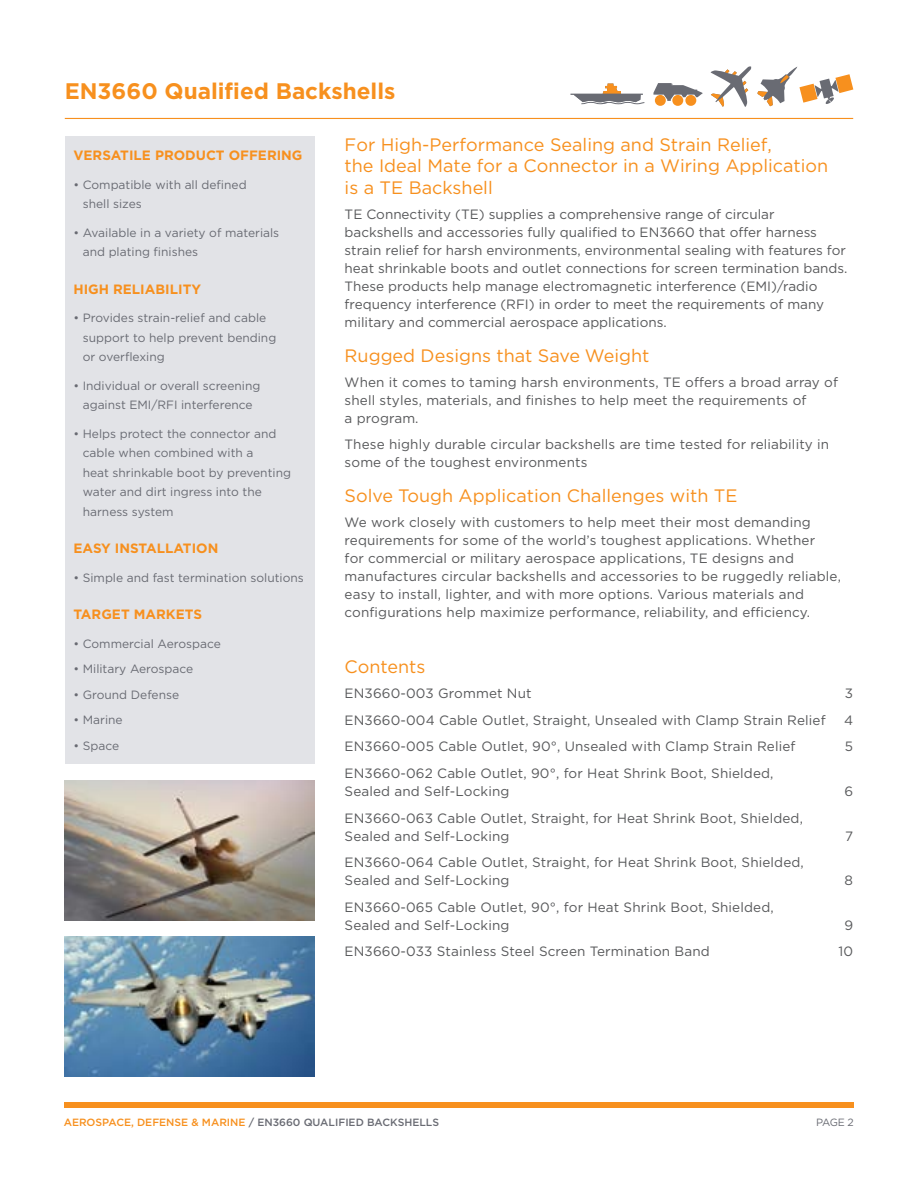
<style>
.page{position:relative;width:918px;height:1188px;background:#fff}
.page>*{position:absolute;margin:0;border:0;box-sizing:border-box;transform-origin:0 0}
.t1{font:700 22.5px "Gotham";color:#f7901e}
.t2{font:18px/21.6px "Gotham";color:#f7901e}
.t3{font:13.5px/18px "Gotham";letter-spacing:.01em;color:#58595b}
.t4{font:700 13.5px "Gotham";color:#f7901e}
.t5{font:12px/19.5px "Gotham";color:#696b73}
.t6{font:500 10.5px "Gotham";color:#696b73}
.t7{font:10.5px "Gotham";color:#696b73}
.s1{color:#f7901e}
</style>
<div class="page">
<hr style="left:65px;top:118px;width:788px;height:1px;background:#f7901e">
<img style="left:65px;top:780px;width:249px;height:140px">
<img style="left:65px;top:936px;width:249px;height:141px">
<div style="left:65px;top:1102px;width:789px;height:6px;background:#f7901e"></div>
<div style="left:65px;top:136px;width:249px;height:628px;background:#e2e3e7"></div>
<svg style="left:711px;top:66px;width:142px;height:41px"></svg>
<div style="left:672px;top:95px;width:11px;height:11px;background:#f7901e;border-radius:50%"></div>
<div style="left:685px;top:95px;width:11px;height:11px;background:#f7901e;border-radius:50%"></div>
<svg style="left:653px;top:83px;width:49px;height:18px"></svg>
<div style="left:655px;top:95px;width:11px;height:11px;background:#f7901e;border-radius:50%"></div>
<svg style="left:570px;top:84px;width:74px;height:20px"></svg>
<h1 class="t1" style="left:65px;top:76px;width:332px">EN3660 Qualified Backshells</h1>
<p class="t4" style="left:73px;top:146px;width:231px">VERSATILE PRODUCT OFFERING</p>
<p class="t5" style="left:83px;top:174px;width:165px;text-indent:-9px">• Compatible with all defined shell sizes</p>
<p class="t5" style="left:83px;top:222px;width:198px;text-indent:-9px">• Available in a variety of materials and plating finishes</p>
<p class="t4" style="left:73px;top:280px;width:129px">HIGH RELIABILITY</p>
<p class="t5" style="left:83px;top:308px;width:195px;text-indent:-9px">• Provides strain-relief and cable support to help prevent bending or overflexing</p>
<p class="t5" style="left:73px;top:375px;width:188px;text-align:center">• Individual or overall screening against EMI/RFI interference</p>
<p class="t5" style="left:83px;top:423px;width:210px;text-indent:-9px">• Helps protect the connector and cable when combined with a<br>heat shrinkable boot by preventing water and dirt ingress into the harness system</p>
<p class="t4" style="left:73px;top:539px;width:146px">EASY INSTALLATION</p>
<p class="t5" style="left:73px;top:567px;width:232px">• Simple and fast termination solutions</p>
<p class="t4" style="left:73px;top:605px;width:130px">TARGET MARKETS</p>
<p class="t5" style="left:73px;top:633px;width:149px">• Commercial Aerospace</p>
<p class="t5" style="left:73px;top:659px;width:121px">• Military Aerospace</p>
<p class="t5" style="left:73px;top:684px;width:107px">• Ground Defense</p>
<p class="t5" style="left:73px;top:710px;width:51px">• Marine</p>
<p class="t5" style="left:73px;top:735px;width:47px">• Space</p>
<h2 class="t2" style="left:345px;top:133px;width:485px">For High-Performance Sealing and Strain Relief,<br>the Ideal Mate for a Connector in a Wiring Application is a TE Backshell</h2>
<p class="t3" style="left:345px;top:205px;width:504px">TE Connectivity (TE) supplies a comprehensive range of circular<br>backshells and accessories fully qualified to EN3660 that offer harness strain relief for harsh environments, environmental sealing with features for heat shrinkable boots and outlet connections for screen termination bands.<br>These products help manage electromagnetic interference (EMI)/radio frequency interference (RFI) in order to meet the requirements of many military and commercial aerospace applications.</p>
<h2 class="t2" style="left:345px;top:344px;width:306px">Rugged Designs that Save Weight</h2>
<p class="t3" style="left:345px;top:373px;width:495px">When it comes to taming harsh environments, TE offers a broad array of shell styles, materials, and finishes to help meet the requirements of<br>a program.</p>
<p class="t3" style="left:345px;top:435px;width:486px">These highly durable circular backshells are time tested for reliability in some of the toughest environments</p>
<h2 class="t2" style="left:345px;top:485px;width:394px">Solve Tough Application Challenges with TE</h2>
<p class="t3" style="left:345px;top:513px;width:498px">We work closely with customers to help meet their most demanding requirements for some of the world’s toughest applications. Whether<br>for commercial or military aerospace applications, TE designs and manufactures circular backshells and accessories to be ruggedly reliable, easy to install, lighter, and with more options. Various materials and configurations help maximize performance, reliability, and efficiency.</p>
<h2 class="t2" style="left:345px;top:656px;width:82px">Contents</h2>
<p class="t3" style="left:345px;top:684px;width:189px">EN3660-003 Grommet Nut</p>
<p class="t3" style="left:845px;top:684px;width:10px">3</p>
<p class="t3" style="left:345px;top:711px;width:483px">EN3660-004 Cable Outlet, Straight, Unsealed with Clamp Strain Relief</p>
<p class="t3" style="left:844px;top:711px;width:11px">4</p>
<p class="t3" style="left:345px;top:737px;width:452px">EN3660-005 Cable Outlet, 90°, Unsealed with Clamp Strain Relief</p>
<p class="t3" style="left:845px;top:737px;width:10px">5</p>
<p class="t3" style="left:345px;top:764px;width:430px">EN3660-062 Cable Outlet, 90°, for Heat Shrink Boot, Shielded,<br>Sealed and Self-Locking</p>
<p class="t3" style="left:844px;top:782px;width:10px">6</p>
<p class="t3" style="left:345px;top:809px;width:460px">EN3660-063 Cable Outlet, Straight, for Heat Shrink Boot, Shielded,<br>Sealed and Self-Locking</p>
<p class="t3" style="left:345px;top:853px;width:461px">EN3660-064 Cable Outlet, Straight, for Heat Shrink Boot, Shielded,<br>Sealed and Self-Locking</p>
<p class="t3" style="left:345px;top:898px;width:431px">EN3660-065 Cable Outlet, 90°, for Heat Shrink Boot, Shielded,<br>Sealed and Self-Locking</p>
<p class="t3" style="left:845px;top:827px;width:10px">7</p>
<p class="t3" style="left:845px;top:871px;width:10px">8</p>
<p class="t3" style="left:844px;top:916px;width:10px">9</p>
<p class="t3" style="left:345px;top:942px;width:367px">EN3660-033 Stainless Steel Screen Termination Band</p>
<p class="t3" style="left:839px;top:942px;width:16px">10</p>
<p class="t6" style="left:64px;top:1115px;width:377px"><span class="s1">AEROSPACE, DEFENSE &amp; MARINE</span> / EN3660 QUALIFIED BACKSHELLS</p>
<p class="t7" style="left:816px;top:1115px;width:39px">PAGE 2</p>
</div>
